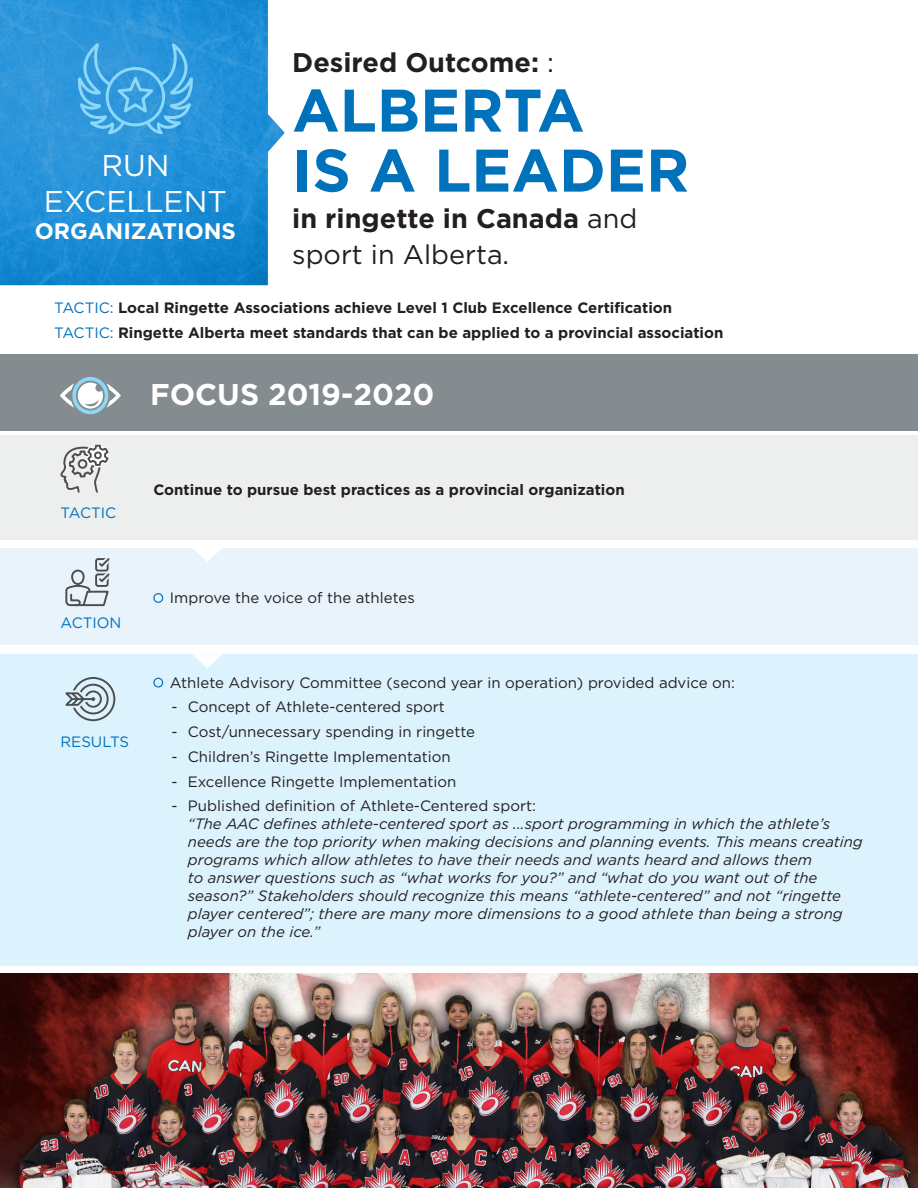
<style>
.page{position:relative;width:918px;height:1188px;background:#fff}
.page>*{position:absolute;margin:0;border:0;box-sizing:border-box;transform-origin:0 0}
.t1{font:700 60px/60px "Gotham";color:#0072bc}
.t2{font:700 30px "Gotham";color:#fff}
.t3{font:30px/36px "Gotham";color:#fff;text-align:center}
.t4{font:700 27px/36px "Gotham";color:#231f20}
.t5{font:700 22.5px "Gotham";color:#fff}
.t6{font:italic 15px/18px "Gotham";color:#231f20}
.t7{font:15px "Gotham";color:#231f20}
.t8{font:700 15px "Gotham";color:#231f20}
.t9{font:15px "Gotham";color:#0072bc}
.s1{font-weight:400}
.s2{font-weight:400;color:#0072bc}
.s3{font-style:normal}
</style>
<div class="page">
<img style="left:0;top:0;width:285px;height:285px">
<svg style="left:68px;top:45px;width:135px;height:92px;background:#40a3e0"></svg>
<div style="left:0;top:435px;width:918px;height:104px;background:#edeeee"></div>
<div style="left:0;top:354px;width:918px;height:77px;background:#858c90"></div>
<div style="left:0;top:548px;width:918px;height:96px;background:#e8f3fb"></div>
<div style="left:0;top:654px;width:918px;height:312px;background:#dcf2fc"></div>
<div style="left:153px;top:593px;width:10px;height:10px;border:1px solid #0072bc;border-radius:50%"></div>
<div style="left:153px;top:678px;width:10px;height:10px;border:1px solid #0072bc;border-radius:50%"></div>
<svg style="left:60px;top:377px;width:61px;height:37px"></svg>
<svg style="left:60px;top:444px;width:49px;height:49px"></svg>
<div style="left:94px;top:451px;width:8px;height:8px;border:2px solid #4d4d4d;border-radius:50%"></div>
<svg style="left:65px;top:558px;width:45px;height:49px"></svg>
<svg style="left:65px;top:677px;width:51px;height:45px"></svg>
<svg style="left:193px;top:548px;width:29px;height:14px"></svg>
<svg style="left:193px;top:654px;width:29px;height:14px"></svg>
<img style="left:0;top:973px;width:918px;height:215px">
<p class="t3" style="left:44px;top:147px;width:184px">RUN<br>EXCELLENT</p>
<p class="t5" style="left:35px;top:216px;width:203px">ORGANIZATIONS</p>
<p class="t4" style="left:292px;top:44px;width:263px">Desired Outcome: <span class="s1">:</span></p>
<p class="t1" style="left:292px;top:80px;width:399px">ALBERTA<br>IS A LEADER</p>
<p class="t4" style="left:292px;top:200px;width:347px">in ringette in Canada <span class="s1">and sport in Alberta.</span></p>
<p class="t8" style="left:54px;top:297px;width:620px"><span class="s2">TACTIC:</span> Local Ringette Associations achieve Level 1 Club Excellence Certification</p>
<p class="t8" style="left:54px;top:323px;width:671px"><span class="s2">TACTIC:</span> Ringette Alberta meet standards that can be applied to a provincial association</p>
<p class="t2" style="left:150px;top:375px;width:286px">FOCUS 2019-2020</p>
<p class="t9" style="left:60px;top:504px;width:57px">TACTIC</p>
<p class="t8" style="left:153px;top:480px;width:473px">Continue to pursue best practices as a provincial organization</p>
<p class="t9" style="left:60px;top:613px;width:62px">ACTION</p>
<p class="t9" style="left:60px;top:732px;width:70px">RESULTS</p>
<p class="t7" style="left:170px;top:588px;width:246px">Improve the voice of the athletes</p>
<p class="t7" style="left:170px;top:673px;width:567px">Athlete Advisory Committee (second year in operation) provided advice on:</p>
<p class="t7" style="left:171px;top:697px;width:275px">- Concept of Athlete-centered sport</p>
<p class="t7" style="left:171px;top:722px;width:305px">- Cost/unnecessary spending in ringette</p>
<p class="t7" style="left:171px;top:747px;width:281px">- Children’s Ringette Implementation</p>
<p class="t7" style="left:171px;top:772px;width:287px">- Excellence Ringette Implementation</p>
<p class="t6" style="left:188px;top:797px;width:677px;text-indent:-16px"><span class="s3">- Published definition of Athlete-Centered sport:<br></span>“The AAC defines athlete-centered sport as ...sport programming in which the athlete’s needs are the top priority when making decisions and planning events. This means creating programs which allow athletes to have their needs and wants heard and allows them<br>to answer questions such as “what works for you?” and “what do you want out of the season?” Stakeholders should recognize this means “athlete-centered” and not “ringette player centered”; there are many more dimensions to a good athlete than being a strong player on the ice.”</p>
</div>
